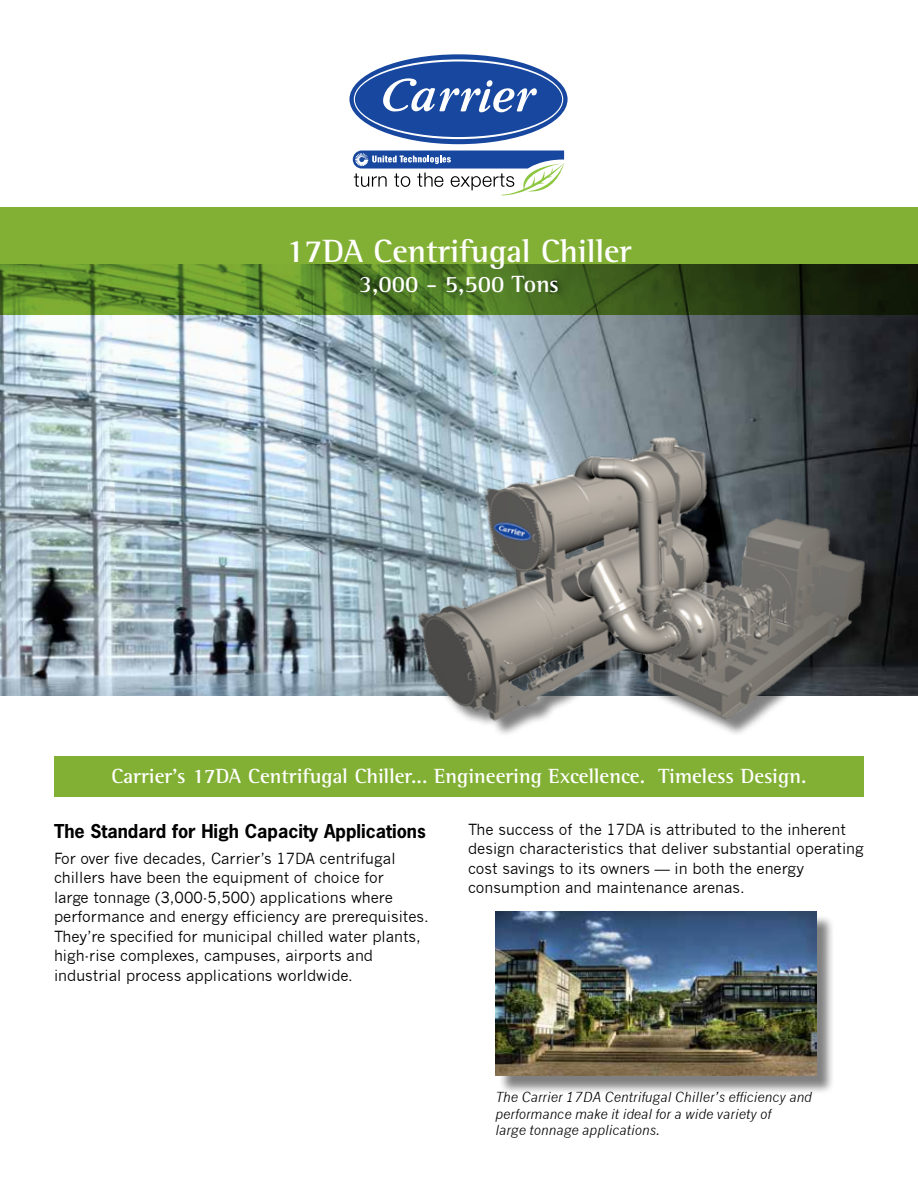
<style>
.page{position:relative;width:918px;height:1188px;background:#fff}
.page>*{position:absolute;margin:0;border:0;box-sizing:border-box;transform-origin:0 0}
.t1{font:700 33px "Rotis Semi Serif Std";color:#fff}
.t2{font:700 24px "Rotis Semi Serif Std";color:#fff}
.t3{font:700 21px "Rotis Semi Serif Std";color:#fff}
.t4{font:700 18px "News Gothic Std";color:#000}
.t5{font:15px/19.5px "News Gothic";color:#000}
.t6{font:italic 13.5px/16.5px "News Gothic";color:#000}
</style>
<div class="page">
<svg style="left:353px;top:151px;width:211px;height:44px"></svg>
<svg style="left:349px;top:54px;width:219px;height:90px;background:#2955a5"></svg>
<svg style="left:354px;top:59px;width:209px;height:80px"></svg>
<div style="left:355px;top:62px;width:207px;height:75px;background:#17479e;border-radius:50%"></div>
<svg style="left:383px;top:78px;width:154px;height:34px"></svg>
<img style="left:0;top:315px;width:918px;height:381px">
<svg style="left:0;top:207px;width:918px;height:108px;background:#668f2a"></svg>
<div style="left:412px;top:430px;width:506px;height:326px;background:#000;opacity:.5"></div>
<img style="left:404px;top:422px;width:500px;height:323px">
<div style="left:54px;top:756px;width:810px;height:40px;background:#82b034"></div>
<div style="left:498px;top:914px;width:337px;height:180px;background:#000;opacity:.5"></div>
<img style="left:496px;top:912px;width:320px;height:164px">
<h1 class="t1" style="left:286px;top:231px;width:347px">17DA Centrifugal Chiller</h1>
<h2 class="t2" style="left:359px;top:270px;width:202px">3,000 - 5,500 Tons</h2>
<h3 class="t3" style="left:111px;top:763px;width:697px">Carrier’s 17DA Centrifugal Chiller... Engineering Excellence. Timeless Design.</h3>
<p class="t4" style="left:54px;top:819px;width:373px">The Standard for High Capacity Applications</p>
<p class="t5" style="left:54px;top:849px;width:376px">For over five decades, Carrier’s 17DA centrifugal chillers have been the equipment of choice for<br>large tonnage (3,000-5,500) applications where performance and energy efficiency are prerequisites.<br>They’re specified for municipal chilled water plants, high-rise complexes, campuses, airports and industrial process applications worldwide.</p>
<p class="t5" style="left:468px;top:819px;width:397px">The success of the 17DA is attributed to the inherent design characteristics that deliver substantial operating cost savings to its owners — in both the energy consumption and maintenance arenas.</p>
<p class="t6" style="left:496px;top:1089px;width:318px">The Carrier 17DA Centrifugal Chiller’s efficiency and performance make it ideal for a wide variety of<br>large tonnage applications.</p>
</div>
